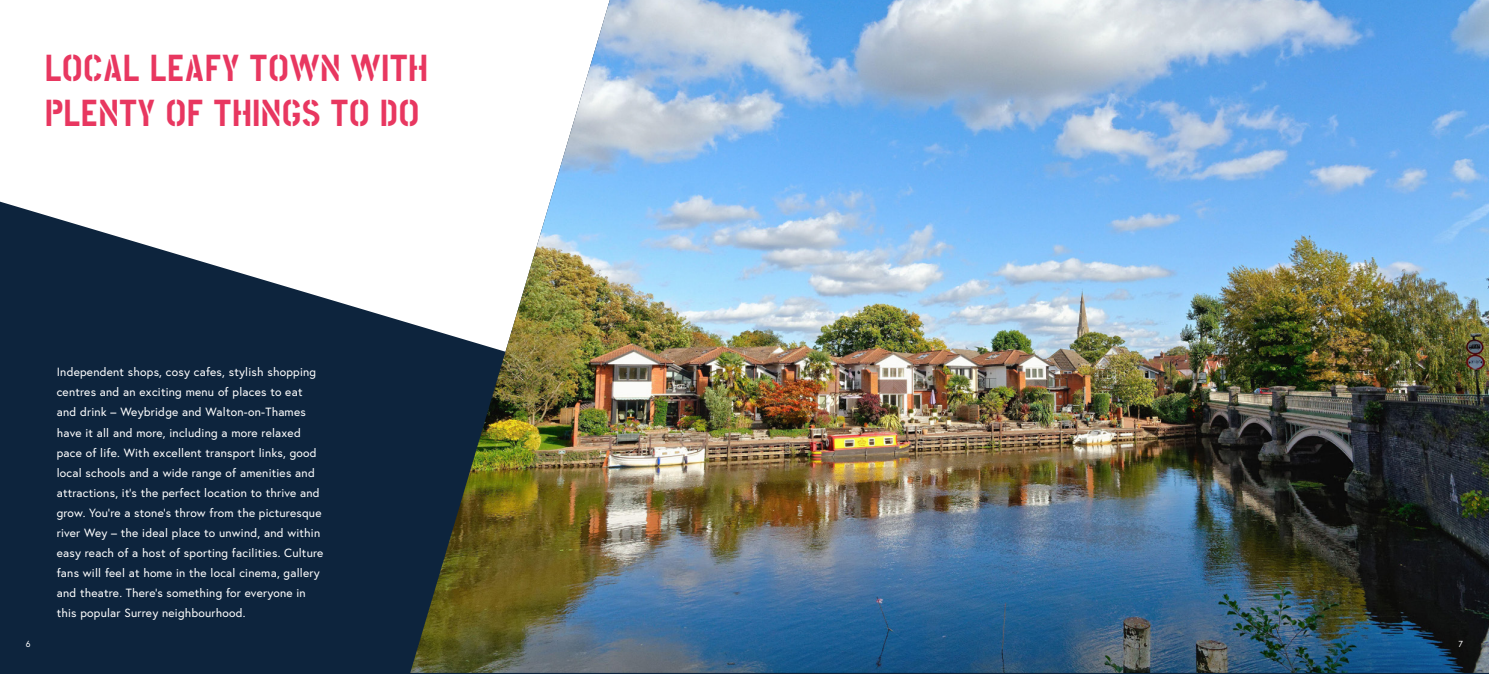
<style>
.page{position:relative;width:1489px;height:674px;background:#fff}
.page>*{position:absolute;margin:0;border:0;box-sizing:border-box;transform-origin:0 0}
.t1{font:200 37.5px/45px "Stick No Bills";letter-spacing:.025em;color:#e83760}
.t2{font:11.88px/20px "Europa";letter-spacing:.02em;color:#fff}
.t3{font:8.75px "Europa";color:#fff}
</style>
<div class="page">
<svg style="left:0;top:201px;width:410px;height:472px;background:#2c4056"></svg>
<img style="left:410px;top:0;width:1078px;height:672px">
<h1 class="t1" style="left:45px;top:47px;width:384px">LOCAL LEAFY TOWN WITH<br>PLENTY OF THINGS TO DO</h1>
<p class="t2" style="left:57px;top:362px;width:268px">Independent shops, cosy cafes, stylish shopping centres and an exciting menu of places to eat and drink – Weybridge and Walton-on-Thames have it all and more, including a more relaxed pace of life. With excellent transport links, good local schools and a wide range of amenities and attractions, it’s the perfect location to thrive and grow. You’re a stone’s throw from the picturesque river Wey – the ideal place to unwind, and within easy reach of a host of sporting facilities. Culture fans will feel at home in the local cinema, gallery and theatre. There’s something for everyone in this popular Surrey neighbourhood.</p>
<p class="t3" style="left:26px;top:637px;width:6px">6</p>
<p class="t3" style="left:1458px;top:637px;width:6px">7</p>
</div>
